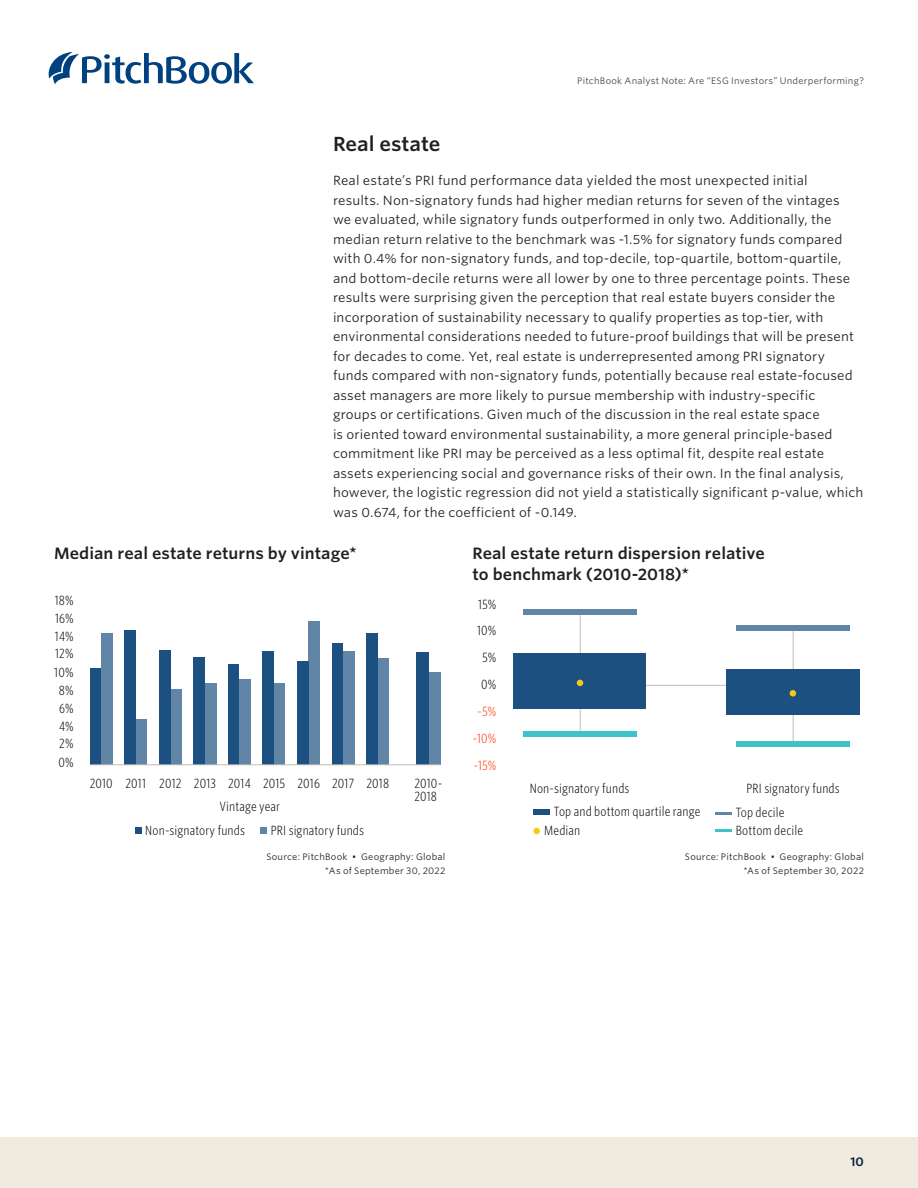
<style>
.page{position:relative;width:918px;height:1188px;background:#fff}
.page>*{position:absolute;margin:0;border:0;box-sizing:border-box;transform-origin:0 0}
.AN_Section_title{font:600 19.5px "Whitney S Sm";letter-spacing:-.005em;color:#231f20}
.AN_Chart_table_title{font:600 15.75px/21px "Whitney S Sm";letter-spacing:.005em;color:#231f20}
.AN_Body_copy_-_runt{font:12.75px/19.5px "Whitney S Sm";letter-spacing:.01em;color:#231f20}
.t1{font:300 12.75px/12.8px "Whitney Cond S Sm";letter-spacing:.01em;color:#000}
.t2{font:300 12.75px "Whitney Cond S Sm";color:#ff3800}
.t3{font:600 12px "Whitney S Sm";color:#051c38}
.AN_Source_tag{font:9px "Whitney S Sm";letter-spacing:.025em;color:#231f20}
.t4{font:9px "Whitney S Sm";letter-spacing:.025em;color:#484643}
</style>
<div class="page">
<svg style="left:49px;top:52px;width:205px;height:32px"></svg>
<div style="left:0;top:1137px;width:918px;height:51px;background:#f0ebde"></div>
<div style="left:136px;top:719px;width:11px;height:46px;background:#6185a6"></div>
<div style="left:171px;top:689px;width:11px;height:76px;background:#6185a6"></div>
<div style="left:205px;top:683px;width:12px;height:82px;background:#6185a6"></div>
<div style="left:239px;top:679px;width:12px;height:86px;background:#6185a6"></div>
<div style="left:274px;top:684px;width:11px;height:81px;background:#6185a6"></div>
<div style="left:309px;top:621px;width:11px;height:144px;background:#6185a6"></div>
<div style="left:343px;top:652px;width:12px;height:113px;background:#6185a6"></div>
<div style="left:378px;top:658px;width:11px;height:107px;background:#6185a6"></div>
<div style="left:428px;top:672px;width:13px;height:93px;background:#6185a6"></div>
<div style="left:416px;top:652px;width:12px;height:113px;background:#1c5080"></div>
<div style="left:366px;top:633px;width:12px;height:132px;background:#1c5080"></div>
<div style="left:332px;top:643px;width:11px;height:122px;background:#1c5080"></div>
<div style="left:297px;top:661px;width:12px;height:104px;background:#1c5080"></div>
<div style="left:263px;top:651px;width:11px;height:114px;background:#1c5080"></div>
<div style="left:228px;top:665px;width:11px;height:100px;background:#1c5080"></div>
<div style="left:193px;top:657px;width:12px;height:108px;background:#1c5080"></div>
<div style="left:159px;top:650px;width:12px;height:115px;background:#1c5080"></div>
<div style="left:125px;top:631px;width:11px;height:134px;background:#1c5080"></div>
<div style="left:101px;top:633px;width:12px;height:132px;background:#6185a6"></div>
<div style="left:90px;top:668px;width:11px;height:97px;background:#1c5080"></div>
<hr style="left:90px;top:764px;width:351px;height:1px;background:#c0bcb2">
<div style="left:135px;top:828px;width:7px;height:6px;background:#1c5080"></div>
<div style="left:260px;top:828px;width:7px;height:6px;background:#6185a6"></div>
<hr style="left:513px;top:685px;width:347px;height:1px;background:#c0bcb2">
<hr style="left:580px;top:613px;width:1px;height:120px;background:#c0bcb2">
<hr style="left:793px;top:630px;width:1px;height:113px;background:#c0bcb2">
<div style="left:726px;top:685px;width:134px;height:29px;background:#1c5080"></div>
<div style="left:513px;top:685px;width:133px;height:24px;background:#1c5080"></div>
<div style="left:726px;top:669px;width:134px;height:16px;background:#1c5080"></div>
<div style="left:513px;top:653px;width:133px;height:32px;background:#1c5080"></div>
<svg style="left:577px;top:680px;width:6px;height:6px"></svg>
<div style="left:790px;top:690px;width:6px;height:7px;background:#f5c914;border-radius:50%"></div>
<div style="left:533px;top:828px;width:7px;height:6px;background:#f5c914;border-radius:50%"></div>
<div style="left:533px;top:809px;width:17px;height:6px;background:#1c5080"></div>
<svg style="left:715px;top:812px;width:17px;height:2px"></svg>
<svg style="left:715px;top:830px;width:17px;height:2px"></svg>
<div style="left:523px;top:609px;width:114px;height:5px;background:#6185a6"></div>
<div style="left:523px;top:731px;width:114px;height:5px;background:#40c2c9"></div>
<div style="left:736px;top:625px;width:114px;height:6px;background:#6185a6"></div>
<div style="left:736px;top:741px;width:114px;height:6px;background:#40c2c9"></div>
<p class="t4" style="left:577px;top:75px;width:288px">PitchBook Analyst Note: Are “ESG Investors” Underperforming?</p>
<p class="AN_Section_title" style="left:333px;top:130px;width:109px">Real estate</p>
<p class="AN_Body_copy_-_runt" style="left:333px;top:170px;width:532px">Real estate’s PRI fund performance data yielded the most unexpected initial<br>results. Non-signatory funds had higher median returns for seven of the vintages<br>we evaluated, while signatory funds outperformed in only two. Additionally, the median return relative to the benchmark was -1.5% for signatory funds compared with 0.4% for non-signatory funds, and top-decile, top-quartile, bottom-quartile, and bottom-decile returns were all lower by one to three percentage points. These results were surprising given the perception that real estate buyers consider the incorporation of sustainability necessary to qualify properties as top-tier, with environmental considerations needed to future-proof buildings that will be present for decades to come. Yet, real estate is underrepresented among PRI signatory funds compared with non-signatory funds, potentially because real estate-focused asset managers are more likely to pursue membership with industry-specific<br>groups or certifications. Given much of the discussion in the real estate space<br>is oriented toward environmental sustainability, a more general principle-based commitment like PRI may be perceived as a less optimal fit, despite real estate assets experiencing social and governance risks of their own. In the final analysis, however, the logistic regression did not yield a statistically significant p-value, which was 0.674, for the coefficient of -0.149.</p>
<p class="AN_Chart_table_title" style="left:54px;top:542px;width:305px">Median real estate returns by vintage*</p>
<p class="AN_Chart_table_title" style="left:472px;top:542px;width:294px">Real estate return dispersion relative to benchmark (2010-2018)*</p>
<p class="t1" style="left:55px;top:593px;width:20px">18%</p>
<p class="t1" style="left:478px;top:597px;width:20px">15%</p>
<p class="t1" style="left:55px;top:612px;width:20px">16%</p>
<p class="t1" style="left:55px;top:629px;width:20px">14%</p>
<p class="t1" style="left:477px;top:624px;width:21px">10%</p>
<p class="t1" style="left:55px;top:647px;width:20px">12%</p>
<p class="t1" style="left:482px;top:651px;width:16px">5%</p>
<p class="t1" style="left:54px;top:665px;width:21px">10%</p>
<p class="t1" style="left:59px;top:683px;width:16px">8%</p>
<p class="t1" style="left:481px;top:678px;width:17px">0%</p>
<p class="t1" style="left:59px;top:702px;width:16px">6%</p>
<p class="t2" style="left:478px;top:703px;width:20px">-5%</p>
<p class="t1" style="left:59px;top:719px;width:16px">4%</p>
<p class="t1" style="left:59px;top:737px;width:16px">2%</p>
<p class="t2" style="left:473px;top:730px;width:25px">-10%</p>
<p class="t1" style="left:58px;top:755px;width:17px">0%</p>
<p class="t2" style="left:474px;top:757px;width:24px">-15%</p>
<p class="t1" style="left:90px;top:777px;width:301px">2010 2011 2012 2013 2014 2015 2016 2017 2018</p>
<p class="t1" style="left:414px;top:777px;width:29px">2010-<br>2018</p>
<p class="t1" style="left:145px;top:794px;width:136px;line-height:24px;text-indent:74px">Vintage year<br>Non-signatory funds</p>
<p class="t1" style="left:271px;top:824px;width:95px">PRI signatory funds</p>
<p class="t1" style="left:530px;top:781px;width:101px">Non-signatory funds</p>
<p class="t1" style="left:747px;top:781px;width:95px">PRI signatory funds</p>
<p class="t1" style="left:554px;top:805px;width:148px">Top and bottom quartile range</p>
<p class="t1" style="left:736px;top:803px;width:69px;line-height:17.5px">Top decile<br>Bottom decile</p>
<p class="t1" style="left:544px;top:824px;width:37px">Median</p>
<p class="AN_Source_tag" style="left:266px;top:850px;width:181px">Source: PitchBook • Geography: Global</p>
<p class="AN_Source_tag" style="left:325px;top:864px;width:122px">*As of September 30, 2022</p>
<p class="AN_Source_tag" style="left:685px;top:850px;width:181px">Source: PitchBook • Geography: Global</p>
<p class="AN_Source_tag" style="left:743px;top:864px;width:122px">*As of September 30, 2022</p>
<p class="t3" style="left:851px;top:1153px;width:15px">10</p>
</div>
